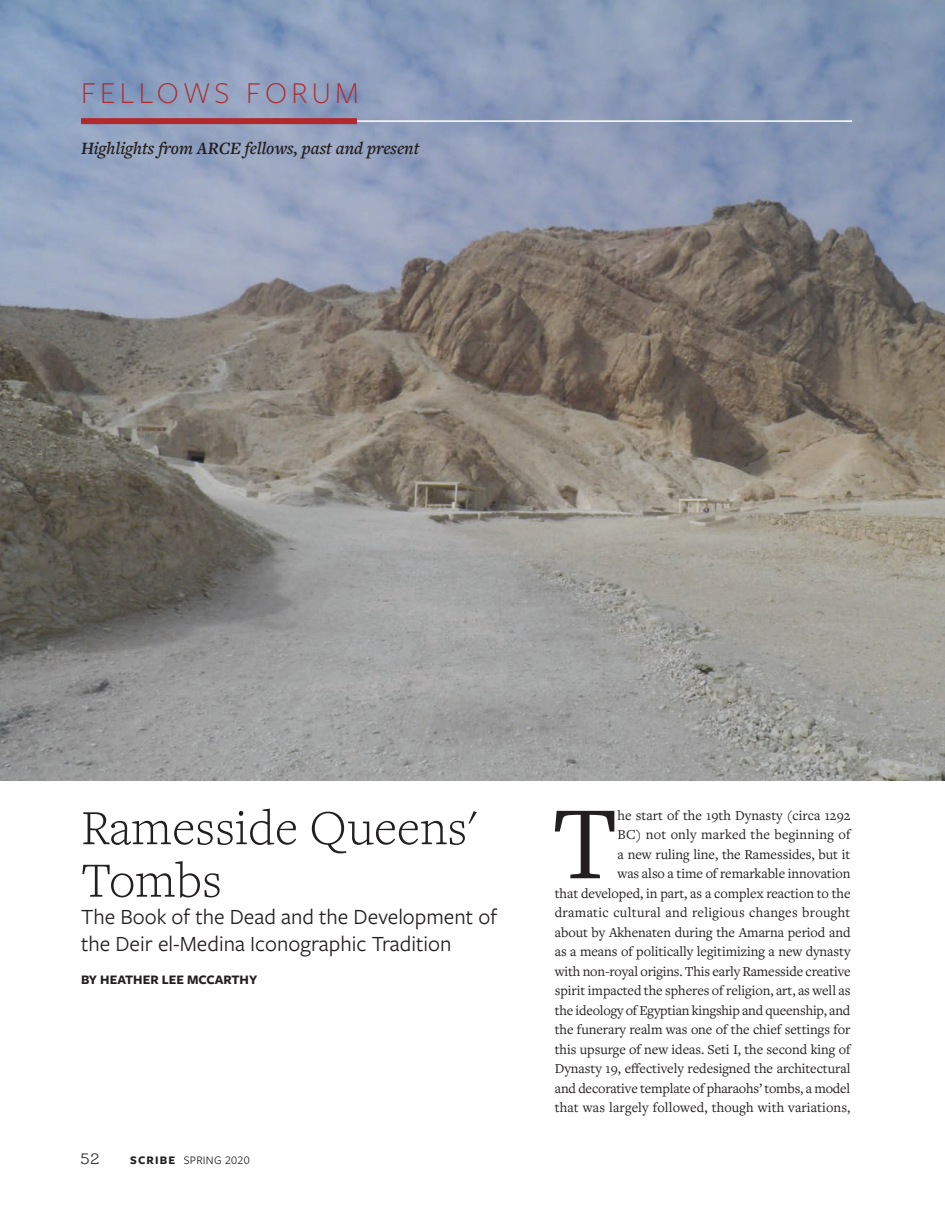
<style>
.page{position:relative;width:945px;height:1215px;background:#fff}
.page>*{position:absolute;margin:0;border:0;box-sizing:border-box;transform-origin:0 0}
.t1{font:107.85px "Freight Text Pro";color:#231f20}
.t2{font:300 51px/52.5px "Freight Text Pro";color:#231f20}
.t3{font:300 31.5px "Freight Sans Pro";letter-spacing:.14em;color:#b1282d}
.t4{font:22.5px/27px "Freight Sans Pro";color:#231f20}
.t5{font:italic 600 18px "Freight Text Pro";letter-spacing:-.005em;color:#231f20}
.t6{font:300 16.5px "Ernestine Pro";color:#231f20}
.t7{font:14.25px/19.5px "Freight Text Pro";letter-spacing:-.005em;color:#231f20;text-align:right}
.t8{font:700 13.5px "Freight Sans Pro";color:#231f20}
.t9{font:12px "Freight Sans Pro";letter-spacing:.02em;color:#231f20}
.s1{font-weight:700}
</style>
<div class="page">
<img style="left:0;top:0;width:945px;height:781px">
<hr style="left:82px;top:120px;width:770px;height:2px;background:#fff">
<div style="left:81px;top:118px;width:276px;height:6px;background:#b1282d"></div>
<h3 class="t3" style="left:81px;top:71px;width:279px">FELLOWS FORUM</h3>
<p class="t5" style="left:81px;top:136px;width:340px">Highlights from ARCE fellows, past and present</p>
<h2 class="t2" style="left:81px;top:800px;width:397px">Ramesside Queens'<br>Tombs</h2>
<h3 class="t4" style="left:81px;top:902px;width:418px">The Book of the Dead and the Development of the Deir el-Medina Iconographic Tradition</h3>
<p class="t8" style="left:81px;top:970px;width:178px">BY HEATHER LEE MCCARTHY</p>
<p class="t6" style="left:80px;top:1149px;width:21px">52</p>
<p class="t9" style="left:130px;top:1152px;width:121px"><span class="s1">SCRIBE</span> SPRING 2020</p>
<p class="t7" style="left:555px;top:805px;width:297px">he start of the 19th Dynasty (circa 1292<br>BC) not only marked the beginning of<br>a new ruling line, the Ramessides, but it<br>was also a time of remarkable innovation<br>that developed, in part, as a complex reaction to the dramatic cultural and religious changes brought about by Akhenaten during the Amarna period and as a means of politically legitimizing a new dynasty with non-royal origins. This early Ramesside creative spirit impacted the spheres of religion, art, as well as the ideology of Egyptian kingship and queenship, and the funerary realm was one of the chief settings for this upsurge of new ideas. Seti I, the second king of Dynasty 19, effectively redesigned the architectural and decorative template of pharaohs’ tombs, a model that was largely followed, though with variations,</p>
<h1 class="t1" style="left:552px;top:773px;width:68px">T</h1>
</div>
